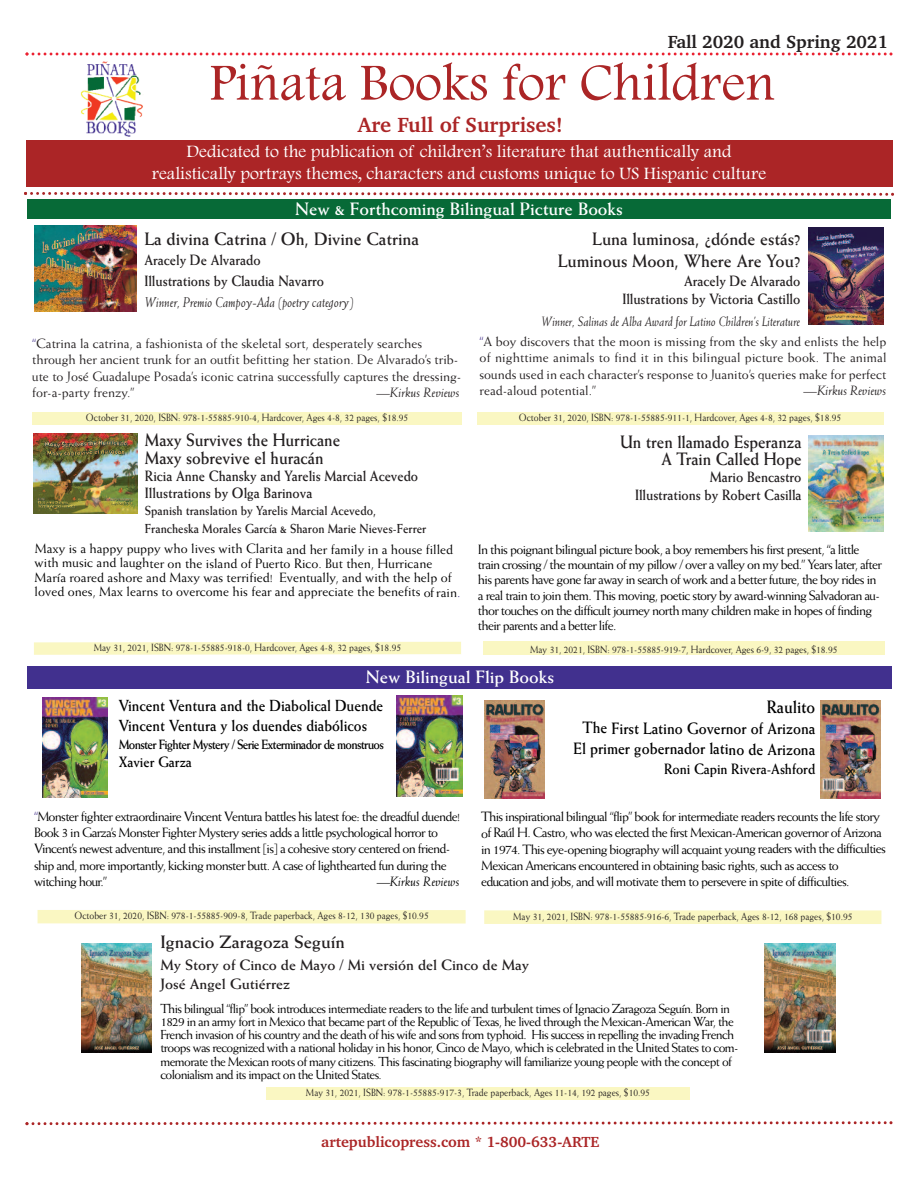
<style>
.page{position:relative;width:918px;height:1188px;background:#fff}
.page>*{position:absolute;margin:0;border:0;box-sizing:border-box;transform-origin:0 0}
.t1{font:54px "Footlight MT Light";color:#ab2526}
.t2{font:700 21px "Charter";color:#ab2526}
.t3{font:18px/21.6px "Footlight MT Light";color:#fff;text-align:center}
.t4{font:700 18px/17.2px "Weiss";color:#231f20;scale:.9 1}
.t5{font:700 18px/21.6px "Weiss";color:#231f20;text-align:right;scale:.95 1}
.t6{font:700 18px "Weiss";color:#fff}
.t7{font:700 18px "Charter";color:#231f20}
.t8{font:700 18px "Weiss";color:#231f20}
.t9{font:700 18px "Weiss";color:#000;scale:.9 1}
.t10{font:700 16.5px/20.9px "Weiss";color:#000;text-align:center;scale:.9 1}
.t11{font:700 16.2px/19.4px "Weiss";color:#000;scale:.9 1}
.t12{font:700 15px/17.2px "Weiss";color:#231f20;scale:.9 1}
.t13{font:700 15px/19px "Weiss";color:#231f20}
.t14{font:700 15px "Charter";color:#ab2526}
.t15{font:700 15px "Weiss";color:#000;scale:.9 1}
.t16{font:italic 14.25px "Weiss";color:#231f20;scale:.9 1}
.t17{font:13.5px/16.2px "Weiss";letter-spacing:-.05em;color:#000}
.t18{font:13.5px/16.2px "Weiss";color:#231f20;text-align:justify}
.t19{font:13.5px/14.2px "Weiss";color:#000}
.t20{font:italic 13.5px "Weiss";color:#231f20;scale:.9 1}
.t21{font:700 13.5px "Weiss";letter-spacing:-.055em;color:#000;scale:.9 1}
.t22{font:italic 13.5px "Weiss";color:#231f20}
.t23{font:italic 13.5px "Weiss";color:#000}
.t24{font:13.2px/13.2px "Weiss";letter-spacing:-.05em;color:#000}
.t25{font:700 13.2px/17.2px "Weiss";color:#231f20;scale:.9 1}
.t26{font:10.5px "Weiss";color:#231f20;scale:.9 1}
.s1{color:#3c2986}
.s2{font-style:normal}
</style>
<div class="page">
<svg style="left:24px;top:192px;width:870px;height:4px"></svg>
<svg style="left:25px;top:1121px;width:867px;height:5px"></svg>
<svg style="left:25px;top:52px;width:867px;height:4px"></svg>
<div style="left:28px;top:666px;width:864px;height:23px;background:#41308e"></div>
<div style="left:27px;top:199px;width:864px;height:20px;background:#076a37"></div>
<img style="left:35px;top:226px;width:102px;height:86px">
<img style="left:809px;top:435px;width:74px;height:96px">
<img style="left:820px;top:700px;width:60px;height:98px">
<div style="left:809px;top:223px;width:74px;height:105px;background:linear-gradient(to right,#fff,#fff)"></div>
<img style="left:809px;top:227px;width:74px;height:97px">
<img style="left:484px;top:700px;width:60px;height:98px">
<img style="left:80px;top:61px;width:63px;height:76px">
<div style="left:26px;top:140px;width:867px;height:47px;background:#ab2526"></div>
<div style="left:33px;top:412px;width:429px;height:12px;background:#faf7c2"></div>
<svg style="left:34px;top:642px;width:427px;height:13px;background:#faf7c4"></svg>
<div style="left:477px;top:412px;width:406px;height:12px;background:#faf7c2"></div>
<div style="left:483px;top:642px;width:401px;height:13px;background:#faf7c2"></div>
<div style="left:266px;top:1087px;width:424px;height:12px;background:#faf7c2"></div>
<div style="left:38px;top:910px;width:428px;height:14px;background:#faf7c2"></div>
<div style="left:484px;top:910px;width:397px;height:14px;background:#faf7c2"></div>
<img style="left:81px;top:944px;width:71px;height:109px">
<img style="left:33px;top:434px;width:104px;height:80px">
<img style="left:42px;top:697px;width:65px;height:101px">
<img style="left:397px;top:696px;width:65px;height:101px">
<img style="left:765px;top:944px;width:70px;height:109px">
<h3 class="t7" style="left:668px;top:31px;width:222px">Fall 2020 and Spring 2021</h3>
<h1 class="t1" style="left:209px;top:49px;width:567px">Piñata Books for Children</h1>
<h2 class="t2" style="left:358px;top:112px;width:207px">Are Full of Surprises!</h2>
<h3 class="t3" style="left:152px;top:140px;width:616px">Dedicated to the publication of children’s literature that authentically and realistically portrays themes, characters and customs unique to US Hispanic culture</h3>
<h3 class="t6" style="left:295px;top:202px;width:329px">New &amp; Forthcoming Bilingual Picture Books</h3>
<h3 class="t5" style="left:144px;top:230px;width:290px">La divina Catrina / Oh, Divine Catrina</h3>
<p class="t12" style="left:144px;top:250px;width:201px;line-height:21px">Aracely De Alvarado<br>Illustrations by Claudia Navarro</p>
<p class="t16" style="left:144px;top:296px;width:234px">Winner, Premio Campoy-Ada (poetry category)</p>
<p class="t18" style="left:32px;top:336px;width:431px;text-align:left"><span class="s1">“</span>Catrina la catrina, a fashionista of the skeletal sort, desperately searches through her ancient trunk for an outfit befitting her station. De Alvarado’s trib&shy;ute to José Guadalupe Posada’s iconic catrina successfully captures the dressing&shy;for-a-party frenzy.”</p>
<p class="t22" style="left:376px;top:387px;width:85px"><span class="s2">—</span>Kirkus Reviews</p>
<p class="t26" style="left:86px;top:413px;width:360px">October 31, 2020, ISBN: 978-1-55885-910-4, Hardcover, Ages 4-8, 32 pages, $18.95</p>
<h3 class="t4" style="left:145px;top:433px;width:218px">Maxy Survives the Hurricane<br>Maxy sobrevive el huracán</h3>
<p class="t12" style="left:145px;top:469px;width:305px">Ricia Anne Chansky and Yarelis Marcial Acevedo<br>Illustrations by Olga Barinova</p>
<p class="t25" style="left:145px;top:503px;width:314px">Spanish translation by Yarelis Marcial Acevedo,<br>Francheska Morales García &amp; Sharon Marie Nieves-Ferrer</p>
<p class="t19" style="left:35px;top:543px;width:427px">Maxy is a happy puppy who lives with Clarita and her family in a house filled with music and laughter on the island of Puerto Rico. But then, Hurricane María roared ashore and Maxy was terrified! Eventually, and with the help of loved ones, Max learns to overcome his fear and appreciate the benefits ofrain<span class="s1">.</span></p>
<p class="t26" style="left:94px;top:644px;width:343px">May 31, 2021, ISBN: 978-1-55885-918-0, Hardcover, Ages 4-8, 32 pages, $18.95</p>
<h3 class="t5" style="left:558px;top:230px;width:257px">Luna luminosa, ¿dónde estás?<br>Luminous Moon, Where Are You?</h3>
<p class="t12" style="left:622px;top:274px;width:199px;line-height:18px;text-align:right">Aracely De Alvarado<br>Illustrations by Victoria Castillo</p>
<p class="t20" style="left:541px;top:317px;width:289px">Winner, Salinas de Alba Award for Latino Children’s Literature</p>
<p class="t18" style="left:480px;top:334px;width:408px"><span class="s1">“</span>A boy discovers that the moon is missing from the sky and enlists the help of nighttime animals to find it in this bilingual picture book. The animal sounds used in each character’s response to Juanito’s queries make for perfect read-aloud potential.”</p>
<p class="t22" style="left:804px;top:385px;width:84px"><span class="s2">—</span>Kirkus Reviews</p>
<p class="t26" style="left:519px;top:413px;width:360px">October 31, 2020, ISBN: 978-1-55885-911-1, Hardcover, Ages 4-8, 32 pages, $18.95</p>
<h3 class="t4" style="left:620px;top:435px;width:203px;text-align:right">Un tren llamado Esperanza<br>A Train Called Hope</h3>
<p class="t12" style="left:635px;top:470px;width:186px;text-align:right">Mario Bencastro<br>Illustrations by Robert Casilla</p>
<p class="t17" style="left:478px;top:542px;width:405px;line-height:15.3px">In this poignant bilingual picture book, a boy remembers his first present, “a little train crossing / the mountain of my pillow / over a valley on my bed.” Years later, after his parents have gone far away in search of work and a better future, the boy rides in a real train to join them. This moving, poetic story by award-winning Salvadoran au&shy;thor touches on the difficult journey north many children make in hopes of finding their parents and a better life.</p>
<p class="t26" style="left:530px;top:645px;width:343px">May 31, 2021, ISBN: 978-1-55885-919-7, Hardcover, Ages 6-9, 32 pages, $18.95</p>
<h3 class="t6" style="left:366px;top:671px;width:190px">New Bilingual Flip Books</h3>
<p class="t11" style="left:119px;top:698px;width:295px">Vincent Ventura and the Diabolical Duende<br>Vincent Ventura y los duendes diabólicos</p>
<p class="t21" style="left:119px;top:740px;width:296px">Monster Fighter Mystery / Serie Exterminador de monstruos</p>
<p class="t15" style="left:119px;top:757px;width:83px">Xavier Garza</p>
<h3 class="t9" style="left:767px;top:701px;width:56px">Raulito</h3>
<p class="t10" style="left:574px;top:719px;width:270px">The First Latino Governor of Arizona<br>El primer gobernador latino de Arizona</p>
<p class="t15" style="left:664px;top:764px;width:170px">Roni Capin Rivera-Ashford</p>
<p class="t17" style="left:34px;top:809px;width:428px"><span class="s1">“</span>Monster fighter extraordinaire Vincent Ventura battles his latest foe: the dreadful duende!<br>Book 3 in Garza’s Monster Fighter Mystery series adds a little psychological horror to Vincent’s newest adventure, and this installment [is] a cohesive story centered on friend&shy;ship and, more importantly, kicking monster butt. A case of lighthearted fun during the witching hour.”</p>
<p class="t23" style="left:377px;top:876px;width:84px"><span class="s2">—</span>Kirkus Reviews</p>
<p class="t17" style="left:481px;top:809px;width:406px">This inspirational bilingual “flip” book for intermediate readers recounts the life story of Raúl H. Castro, who was elected the first Mexican-American governor of Arizona in 1974. This eye-opening biography will acquaint young readers with the difficulties Mexican Americans encountered in obtaining basic rights, such as access to education and jobs, and will motivate them to persevere in spite of difficulties.</p>
<p class="t26" style="left:74px;top:912px;width:395px">October 31, 2020, ISBN: 978-1-55885-909-8, Trade paperback, Ages 8-12, 130 pages, $10.95</p>
<p class="t26" style="left:513px;top:912px;width:378px">May 31, 2021, ISBN: 978-1-55885-916-6, Trade paperback, Ages 8-12, 168 pages, $10.95</p>
<h3 class="t8" style="left:160px;top:936px;width:186px">Ignacio Zaragoza Seguín</h3>
<p class="t13" style="left:160px;top:957px;width:370px">My Story of Cinco de Mayo / Mi versión del Cinco de May<br>José Angel Gutiérrez</p>
<p class="t24" style="left:160px;top:1003px;width:580px">This bilingual “flip” book introduces intermediate readers to the life and turbulent times of Ignacio Zaragoza Seguín. Born in 1829 in an army fort in Mexico that became part of the Republic of Texas, he lived through the Mexican-American War, the French invasion of his country and the death of his wife and sons from typhoid. His success in repelling the invading French troops was recognized with a national holiday in his honor, Cinco de Mayo, which is celebrated in the United States to com&shy;memorate the Mexican roots of many citizens. This fascinating biography will familiarize young people with the concept of colonialism and its impact on the United States.</p>
<p class="t26" style="left:306px;top:1088px;width:384px">May 31, 2021, ISBN: 978-1-55885-917-3, Trade paperback, Ages 11-14, 192 pages, $10.95</p>
<p class="t14" style="left:321px;top:1133px;width:280px">artepublicopress.com * 1-800-633-ARTE</p>
</div>
